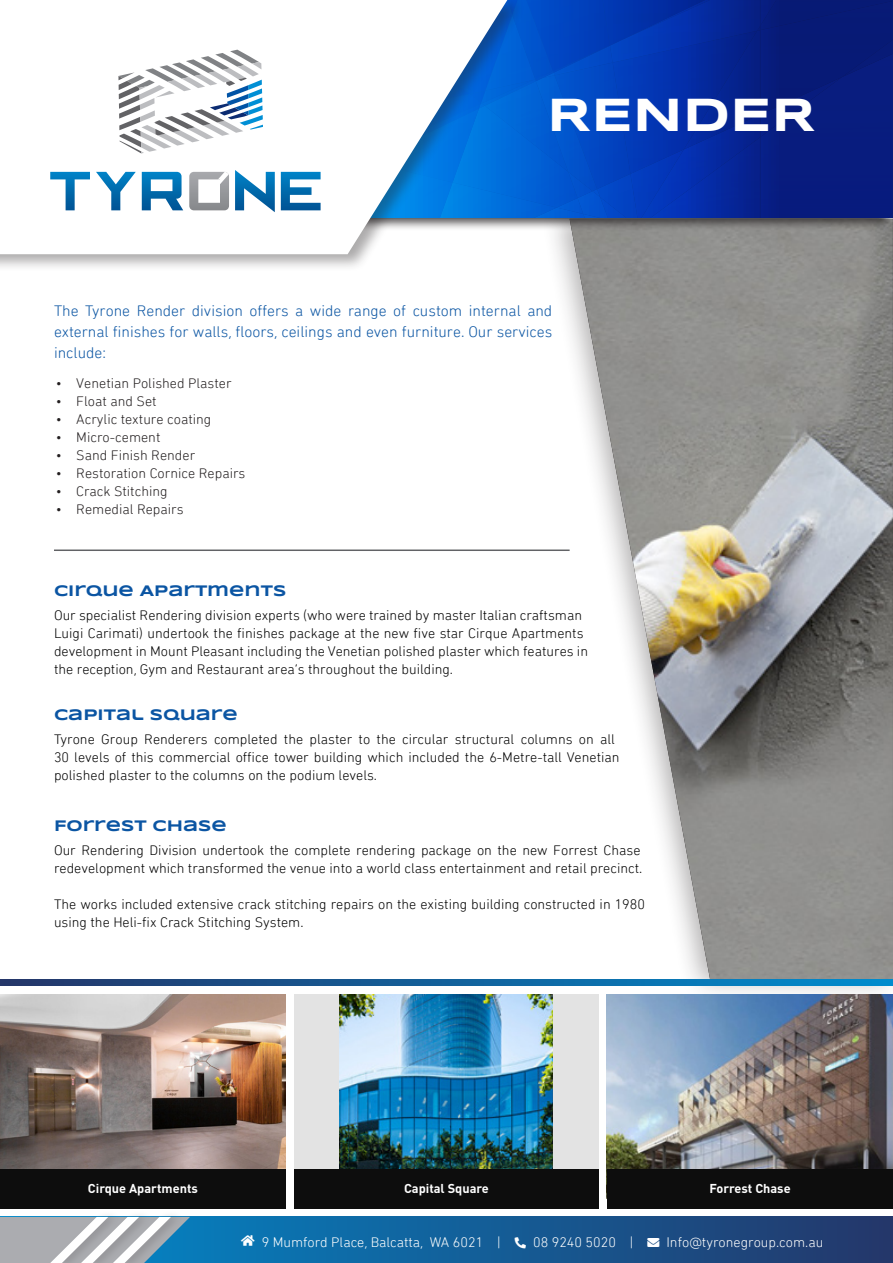
<style>
.page{position:relative;width:893px;height:1263px;background:#fff}
.page>*{position:absolute;margin:0;border:0;box-sizing:border-box;transform-origin:0 0}
.t1{font:700 48px "Syncopate";color:#fff}
.t2{font:300 15.75px/21px "DIN Next Rounded LT Pro";color:#0b55a3;text-align:justify}
.t3{font:700 15.75px "Syncopate";color:#0b55a3}
.t4{font:300 14.25px/18px "DIN Next Rounded LT Pro";color:#000}
.t5{font:300 14.25px "DIN Next Rounded LT Pro";color:#231f20}
.t6{font:300 14.25px "DIN Next Rounded LT Pro";color:#fff}
.t7{font:700 12.75px "DIN Pro";color:#fff}
</style>
<div class="page">
<hr style="left:54px;top:549px;width:516px;height:2px;background:#626366">
<svg style="left:190px;top:1217px;width:703px;height:46px;background:#165891"></svg>
<div style="left:113px;top:1210px;width:71px;height:53px;background:#231f20;opacity:.17"></div>
<div style="left:82px;top:1210px;width:70px;height:53px;background:#231f20;opacity:.17"></div>
<div style="left:51px;top:1210px;width:70px;height:53px;background:#231f20;opacity:.17"></div>
<svg style="left:0;top:1217px;width:190px;height:46px"></svg>
<div style="left:542px;top:197px;width:351px;height:806px;background:#231f20;opacity:.34"></div>
<img style="left:570px;top:231px;width:323px;height:748px">
<svg style="left:0;top:979px;width:893px;height:7px;background:#12609b"></svg>
<img style="left:0;top:995px;width:286px;height:175px">
<div style="left:294px;top:994px;width:304px;height:204px;background:#e3e3e3"></div>
<img style="left:340px;top:994px;width:212px;height:176px">
<img style="left:607px;top:994px;width:286px;height:176px">
<div style="left:0;top:1170px;width:286px;height:39px;background:#0d0d0d"></div>
<div style="left:294px;top:1170px;width:304px;height:39px;background:#0d0d0d"></div>
<div style="left:607px;top:1170px;width:286px;height:39px;background:#0d0d0d"></div>
<div style="left:341px;top:0;width:552px;height:231px;background:#231f20;opacity:.75"></div>
<div style="left:761px;top:114px;width:132px;height:104px;background:#081c7e"></div>
<img style="left:557px;top:214px;width:21px;height:4px">
<img style="left:525px;top:208px;width:32px;height:10px">
<img style="left:557px;top:208px;width:21px;height:6px">
<img style="left:578px;top:197px;width:19px;height:21px">
<img style="left:525px;top:172px;width:53px;height:36px">
<img style="left:568px;top:191px;width:25px;height:7px">
<img style="left:761px;top:114px;width:81px;height:23px">
<img style="left:684px;top:149px;width:77px;height:69px">
<div style="left:761px;top:30px;width:132px;height:84px;background:#071b77"></div>
<img style="left:757px;top:63px;width:4px;height:86px">
<img style="left:597px;top:189px;width:33px;height:29px">
<svg style="left:593px;top:189px;width:7px;height:8px"></svg>
<img style="left:525px;top:81px;width:11px;height:91px">
<div style="left:597px;top:75px;width:33px;height:114px;background:#0245c1"></div>
<img style="left:536px;top:75px;width:61px;height:116px">
<div style="left:630px;top:174px;width:54px;height:44px;background:#0338bc"></div>
<img style="left:613px;top:63px;width:144px;height:111px">
<div style="left:761px;top:0;width:132px;height:30px;background:#071a75"></div>
<img style="left:525px;top:79px;width:10px;height:12px">
<img style="left:555px;top:63px;width:58px;height:12px">
<svg style="left:533px;top:73px;width:22px;height:8px"></svg>
<img style="left:525px;top:71px;width:10px;height:8px">
<img style="left:525px;top:0;width:51px;height:71px">
<img style="left:553px;top:45px;width:57px;height:28px">
<img style="left:535px;top:71px;width:19px;height:9px">
<img style="left:610px;top:45px;width:151px;height:18px">
<img style="left:761px;top:0;width:41px;height:25px">
<img style="left:576px;top:0;width:185px;height:45px">
<svg style="left:610px;top:40px;width:12px;height:6px"></svg>
<div style="left:0;top:0;width:525px;height:272px;background:#231f20;opacity:.38"></div>
<svg style="left:0;top:0;width:507px;height:254px"></svg>
<svg style="left:118px;top:50px;width:145px;height:103px"></svg>
<svg style="left:235px;top:170px;width:86px;height:42px"></svg>
<svg style="left:189px;top:172px;width:40px;height:38px"></svg>
<svg style="left:50px;top:172px;width:133px;height:38px"></svg>
<svg style="left:241px;top:1235px;width:14px;height:11px"></svg>
<svg style="left:515px;top:1237px;width:11px;height:11px"></svg>
<p class="t1" style="left:547px;top:85px;width:270px">RENDER</p>
<p class="t2" style="left:54px;top:300px;width:500px">The Tyrone Render division offers a wide range of custom internal and external finishes for walls, floors, ceilings and even furniture. Our services include:</p>
<p class="t5" style="left:56px;top:375px;width:177px">• Venetian Polished Plaster</p>
<p class="t5" style="left:56px;top:393px;width:102px">• Float and Set</p>
<p class="t5" style="left:56px;top:411px;width:157px">• Acrylic texture coating</p>
<p class="t5" style="left:56px;top:429px;width:106px">• Micro-cement</p>
<p class="t5" style="left:56px;top:447px;width:141px">• Sand Finish Render</p>
<p class="t5" style="left:56px;top:465px;width:191px">• Restoration Cornice Repairs</p>
<p class="t5" style="left:56px;top:483px;width:113px">• Crack Stitching</p>
<p class="t5" style="left:56px;top:501px;width:129px">• Remedial Repairs</p>
<p class="t3" style="left:54px;top:581px;width:234px">CIRQUE APARTMENTS</p>
<p class="t4" style="left:54px;top:606px;width:536px">Our specialist Rendering division experts (who were trained by master Italian craftsman Luigi Carimati) undertook the finishes package at the new five star Cirque Apartments development in Mount Pleasant including the Venetian polished plaster which features in the reception, Gym and Restaurant area’s throughout the building.</p>
<p class="t3" style="left:54px;top:705px;width:185px">CAPITAL SQUARE</p>
<p class="t4" style="left:54px;top:730px;width:567px">Tyrone Group Renderers completed the plaster to the circular structural columns on all<br>30 levels of this commercial office tower building which included the 6-Metre-tall Venetian polished plaster to the columns on the podium levels.</p>
<p class="t3" style="left:54px;top:816px;width:174px">FORREST CHASE</p>
<p class="t4" style="left:54px;top:841px;width:590px">Our Rendering Division undertook the complete rendering package on the new Forrest Chase redevelopment which transformed the venue into a world class entertainment and retail precinct.</p>
<p class="t4" style="left:54px;top:895px;width:593px">The works included extensive crack stitching repairs on the existing building constructed in 1980 using the Heli-fix Crack Stitching System.</p>
<p class="t7" style="left:88px;top:1180px;width:111px">Cirque Apartments</p>
<p class="t7" style="left:404px;top:1180px;width:86px">Capital Square</p>
<p class="t7" style="left:709px;top:1180px;width:83px">Forrest Chase</p>
<p class="t6" style="left:262px;top:1233px;width:241px">9 Mumford Place, Balcatta, WA 6021 |</p>
<p class="t6" style="left:533px;top:1233px;width:292px">08 9240 5020 | → Info@tyronegroup.com.au</p>
</div>
